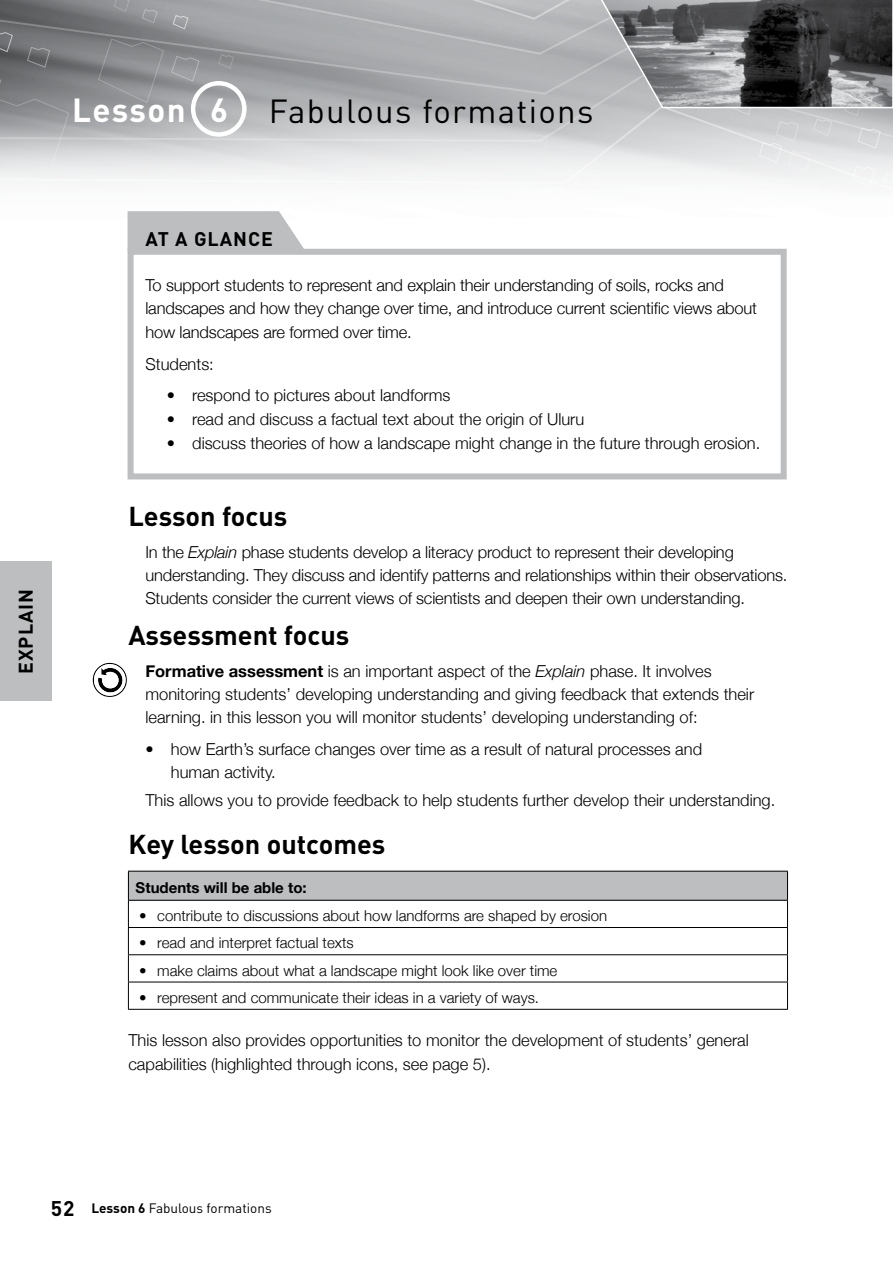
<style>
.page{position:relative;width:893px;height:1263px;background:#fff}
.page>*{position:absolute;margin:0;border:0;box-sizing:border-box;transform-origin:0 0}
.t1{font:33px "DIN";letter-spacing:.04em;color:#000}
.t2{font:700 27px "DIN";color:#000}
.t3{font:700 19.5px "DIN";letter-spacing:.05em;color:#000}
.t4{font:300 16.5px/23.2px "Helvetica Neue";color:#000}
.t5{font:300 15px "Helvetica Neue";color:#000}
.t6{font:700 15px "Helvetica Neue";color:#000}
.t7{font:13.5px "DIN";color:#000}
.s1{font-weight:700;color:#fff}
.s2{font-style:italic}
.s3{font-weight:700}
.s4{font-weight:700;font-size:21px}
</style>
<div class="page">
<svg style="left:0;top:0;width:893px;height:184px"></svg>
<svg style="left:128px;top:211px;width:174px;height:35px"></svg>
<svg style="left:127px;top:246px;width:660px;height:234px"></svg>
<div style="left:191px;top:81px;width:56px;height:56px;border:4px solid #fff;border-radius:50%"></div>
<svg style="left:93px;top:663px;width:34px;height:34px"></svg>
<div style="left:128px;top:871px;width:659px;height:29px;background:#bcbec0"></div>
<hr style="left:128px;top:871px;width:660px;height:1px;background:#000">
<hr style="left:128px;top:900px;width:660px;height:1px;background:#000">
<hr style="left:128px;top:927px;width:660px;height:1px;background:#000">
<hr style="left:128px;top:954px;width:660px;height:1px;background:#000">
<hr style="left:128px;top:982px;width:660px;height:1px;background:#000">
<svg style="left:128px;top:871px;width:1px;height:138px"></svg>
<svg style="left:787px;top:871px;width:1px;height:138px"></svg>
<hr style="left:128px;top:1009px;width:660px;height:1px;background:#000">
<div style="left:0;top:561px;width:51px;height:140px;background:#bcbec0"></div>
<p class="t1" style="left:72px;top:92px;width:523px"><span class="s1">Lesson 6</span> Fabulous formations</p>
<p class="t3" style="left:13px;top:674px;width:85px;rotate:-90deg">EXPLain</p>
<p class="t3" style="left:145px;top:226px;width:63px">At aglance</p>
<p class="t4" style="left:145px;top:272px;width:613px;line-height:23.7px">To support students to represent and explain their understanding of soils, rocks and landscapes and how they change over time, and introduce current scientific views about how landscapes are formed over time.</p>
<p class="t4" style="left:145px;top:351px;width:70px">Students:</p>
<p class="t4" style="left:167px;top:383px;width:285px">• respond to pictures about landforms</p>
<p class="t4" style="left:167px;top:407px;width:419px">• read and discuss a factual text about the origin of Uluru</p>
<p class="t4" style="left:167px;top:430px;width:595px">• discuss theories of how a landscape might change in the future through erosion.</p>
<p class="t2" style="left:128px;top:498px;width:161px">Lesson focus</p>
<p class="t4" style="left:145px;top:539px;width:643px">In the <span class="s2">Explain</span> phase students develop a literacy product to represent their developing understanding. They discuss and identify patterns and relationships within their observations.<br>Students consider the current views of scientists and deepen their own understanding.</p>
<p class="t2" style="left:128px;top:617px;width:222px">Assessment focus</p>
<p class="t4" style="left:145px;top:658px;width:610px"><span class="s3">Formative assessment</span> is an important aspect of the <span class="s2">Explain</span> phase. It involves monitoring students’ developing understanding and giving feedback that extends their learning. in this lesson you will monitor students’ developing understanding of:</p>
<p class="t4" style="left:171px;top:737px;width:533px;text-indent:-26px">• how Earth’s surface changes over time as a result of natural processes and human activity.</p>
<p class="t4" style="left:145px;top:787px;width:631px">This allows you to provide feedback to help students further develop their understanding.</p>
<p class="t2" style="left:128px;top:826px;width:258px">Key lesson outcomes</p>
<p class="t6" style="left:136px;top:874px;width:173px">Students will be able to:</p>
<p class="t5" style="left:139px;top:904px;width:469px">• contribute to discussions about how landforms are shaped by erosion</p>
<p class="t5" style="left:139px;top:931px;width:216px">• read and interpret factual texts</p>
<p class="t5" style="left:139px;top:958px;width:420px">• make claims about what a landscape might look like over time</p>
<p class="t5" style="left:139px;top:985px;width:401px">• represent and communicate their ideas in a variety of ways.</p>
<p class="t4" style="left:128px;top:1028px;width:622px">This lesson also provides opportunities to monitor the development of students’ general capabilities (highlighted through icons, see page 5).</p>
<p class="t7" style="left:51px;top:1200px;width:222px"><span class="s4">52</span> <span class="s1">Lesson</span> <span class="s3">6</span> Fabulous formations</p>
</div>
